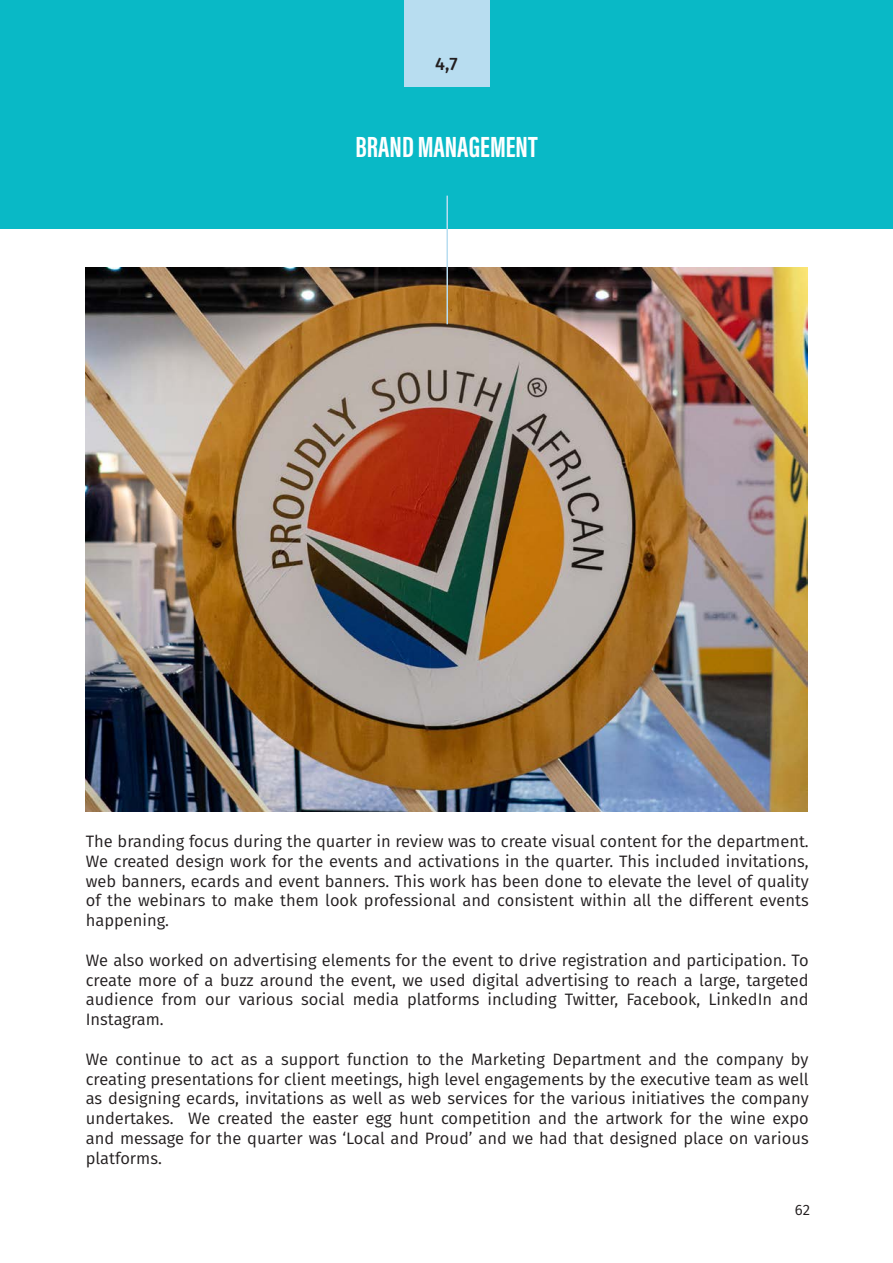
<style>
.page{position:relative;width:893px;height:1263px;background:#fff}
.page>*{position:absolute;margin:0;border:0;box-sizing:border-box;transform-origin:0 0}
.t1{font:30px "Acumin Variable Concept";color:#fff}
.t2{font:500 18px "Fira Sans";color:#231f20}
.t3{font:16.5px/19.8px "Fira Sans";color:#231f20;text-align:justify}
.t4{font:15px "Fira Sans";color:#231f20}
</style>
<div class="page">
<img style="left:86px;top:268px;width:722px;height:543px">
<div style="left:0;top:0;width:893px;height:229px;background:#09b9c6"></div>
<div style="left:404px;top:0;width:85px;height:87px;background:#b8ddf0"></div>
<hr style="left:446px;top:196px;width:2px;height:128px;background:#b8ddf0">
<p class="t2" style="left:435px;top:49px;width:24px">4,7</p>
<p class="t1" style="left:355px;top:126px;width:184px">BRAND MANAGEMENT</p>
<p class="t3" style="left:86px;top:831px;width:724px">The branding focus during the quarter in review was to create visual content for the department.<br>We created design work for the events and activations in the quarter. This included invitations, web banners, ecards and event banners. This work has been done to elevate the level of quality of the webinars to make them look professional and consistent within all the different events happening.</p>
<p class="t3" style="left:86px;top:950px;width:724px">We also worked on advertising elements for the event to drive registration and participation. To create more of a buzz around the event, we used digital advertising to reach a large, targeted audience from our various social media platforms including Twitter, Facebook, LinkedIn and Instagram.</p>
<p class="t3" style="left:86px;top:1049px;width:724px">We continue to act as a support function to the Marketing Department and the company by creating presentations for client meetings, high level engagements by the executive team as well as designing ecards, invitations as well as web services for the various initiatives the company undertakes. We created the easter egg hunt competition and the artwork for the wine expo and message for the quarter was ‘Local and Proud’ and we had that designed place on various platforms.</p>
<p class="t4" style="left:795px;top:1199px;width:17px">62</p>
</div>
